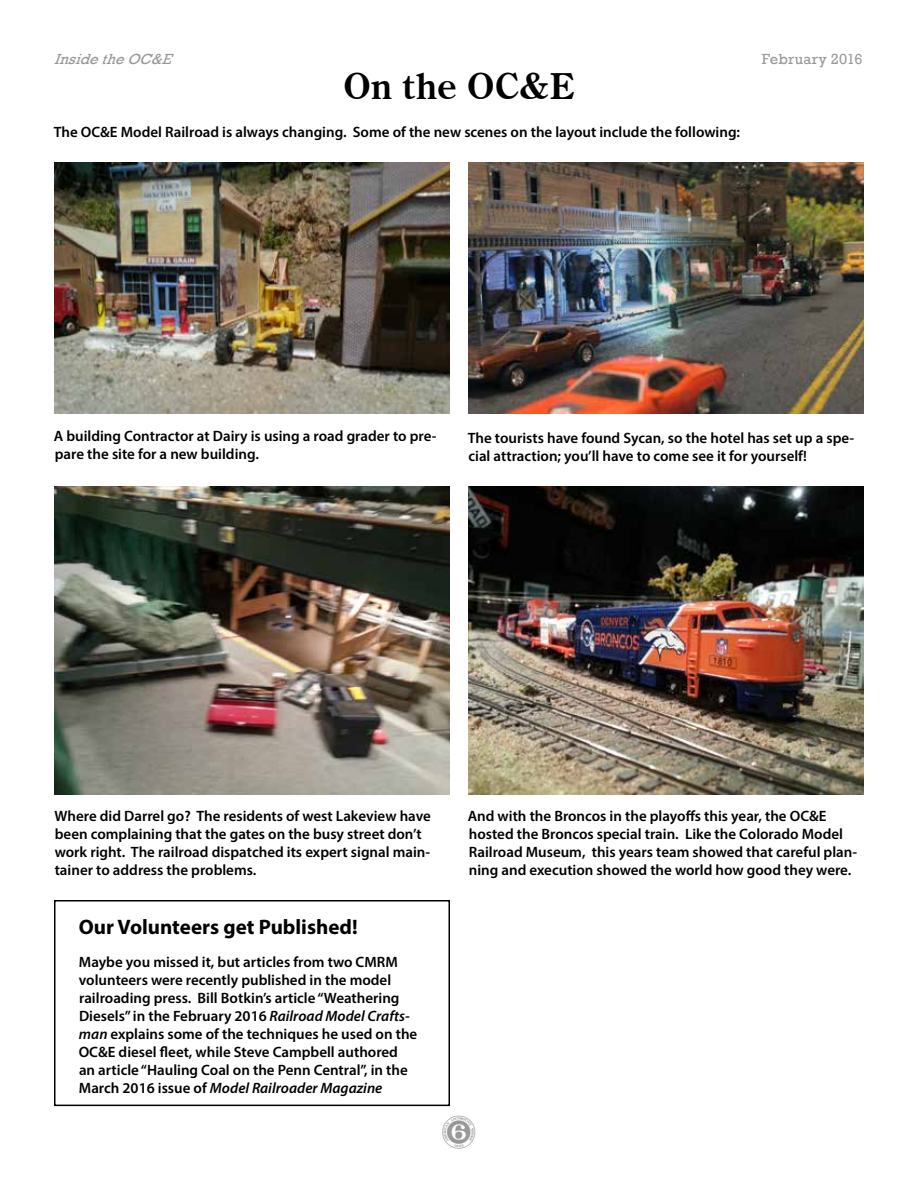
<style>
.page{position:relative;width:918px;height:1188px;background:#fff}
.page>*{position:absolute;margin:0;border:0;box-sizing:border-box;transform-origin:0 0}
.t1{font:700 36px "Century Oldstyle BT";color:#000}
.t2{font:700 21px "Myriad Pro";color:#000}
.t3{font:600 15px/18px "Myriad Pro";color:#000}
.t4{font:italic 15px "Rockwell";color:#999}
.t5{font:15px "Rockwell";letter-spacing:.015em;color:#999}
.s1{font-style:italic}
</style>
<div class="page">
<div style="left:54px;top:900px;width:396px;height:206px;border:2px solid #000"></div>
<img style="left:54px;top:162px;width:396px;height:252px">
<img style="left:468px;top:486px;width:396px;height:308px">
<img style="left:54px;top:486px;width:396px;height:308px">
<img style="left:468px;top:162px;width:396px;height:252px">
<svg style="left:426px;top:1086px;width:24px;height:21px"></svg>
<p class="t4" style="left:54px;top:51px;width:125px">InsidetheOC&amp;E</p>
<p class="t5" style="left:762px;top:51px;width:102px">February 2016</p>
<h1 class="t1" style="left:343px;top:65px;width:234px">On the OC&amp;E</h1>
<p class="t3" style="left:54px;top:123px;width:688px">The OC&amp;E Model Railroad is always changing. Some of the new scenes on the layout include the following:</p>
<p class="t3" style="left:54px;top:427px;width:384px">A building Contractor at Dairy is using a road grader to pre&shy;pare the site for a new building.</p>
<p class="t3" style="left:468px;top:429px;width:388px">The tourists have found Sycan, so the hotel has set up a spe&shy;cial attraction; you’ll have to come see it for yourself!</p>
<p class="t3" style="left:55px;top:807px;width:378px">Where did Darrel go? The residents of west Lakeview have been complaining that the gates on the busy street don’t work right. The railroad dispatched its expert signal main&shy;tainer to address the problems.</p>
<p class="t3" style="left:468px;top:807px;width:391px">And with the Broncos in the playoffs this year, the OC&amp;E hosted the Broncos special train. Like the Colorado Model Railroad Museum, this years team showed that careful plan&shy;ning and execution showed the world how good they were.</p>
<h2 class="t2" style="left:79px;top:913px;width:281px">Our Volunteers get Published!</h2>
<p class="t3" style="left:79px;top:952px;width:340px">Maybe you missed it, but articles from two CMRM volunteers were recently published in the model railroading press. Bill Botkin’s article “Weathering Diesels” in the February 2016 <span class="s1">Railroad Model Crafts&shy;man</span> explains some of the techniques he used on the OC&amp;E diesel fleet, while Steve Campbell authored an article “Hauling Coal on the Penn Central”, in the March 2016 issue of <span class="s1">Model Railroader Magazine</span></p>
</div>
